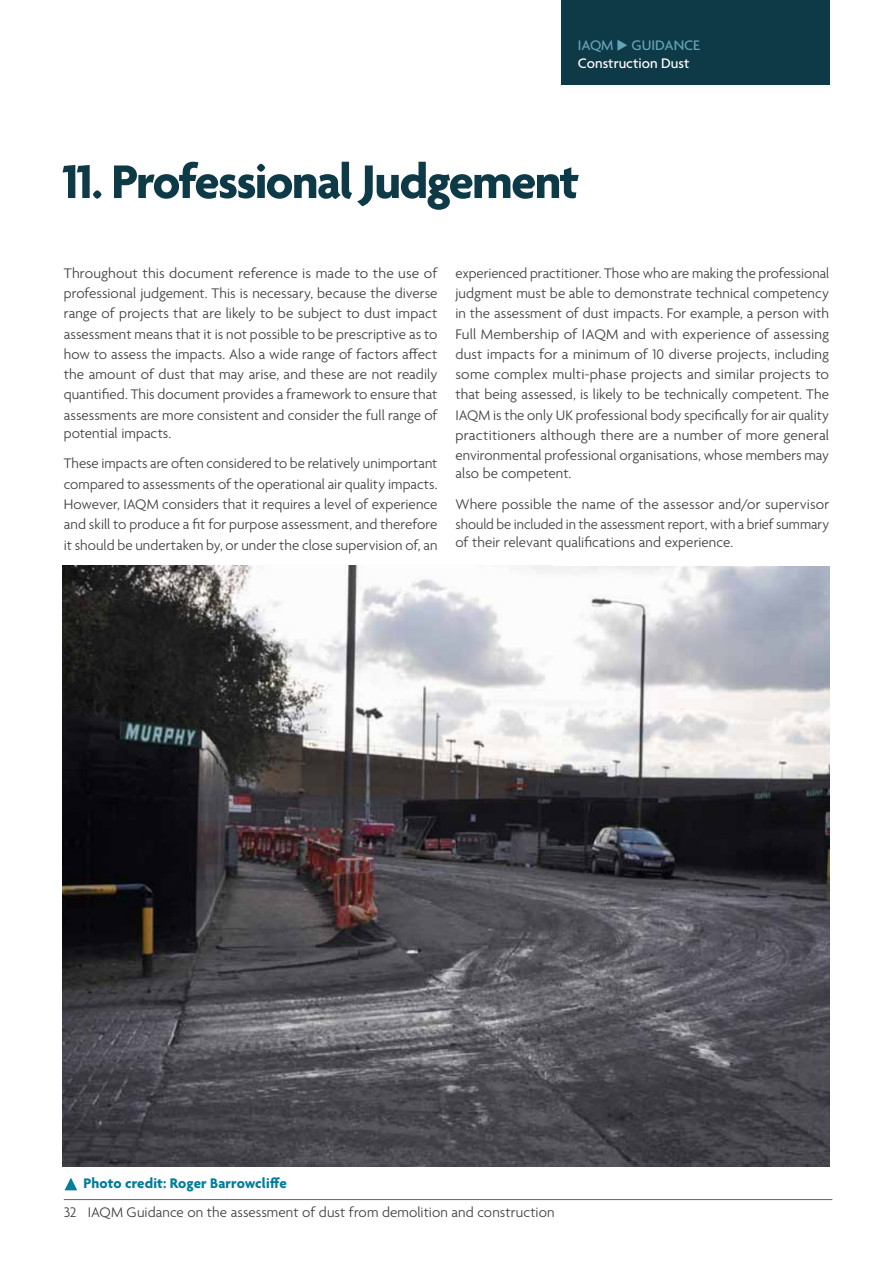
<style>
.page{position:relative;width:893px;height:1263px;background:#fff}
.page>*{position:absolute;margin:0;border:0;box-sizing:border-box;transform-origin:0 0}
.Heading_01_Turq{font:700 51px "Agenda";letter-spacing:-.035em;color:#0e3a48}
._03_RevisedBody_Justified{font:300 15px/18px "Agenda";letter-spacing:.005em;color:#3e3e3f}
.t1{font:500 15px/18px "Agenda";color:#fff}
.Heading_03_Turq{font:700 15px "Agenda";letter-spacing:.005em;color:#007e98}
.s1{color:#66a3b7}
.s2{color:#231f20}
</style>
<div class="page">
<div style="left:561px;top:0;width:269px;height:85px;background:#0e3a48"></div>
<img style="left:62px;top:566px;width:768px;height:600px">
<svg style="left:65px;top:1177px;width:12px;height:13px"></svg>
<hr style="left:64px;top:1199px;width:768px;height:1px;background:#636569">
<p class="t1" style="left:578px;top:37px;width:124px"><span class="s1">IAQM</span> <span class="s1">◆ GUIDANCE<br></span>Construction Dust</p>
<p class="Heading_01_Turq" style="left:62px;top:154px;width:518px">11. Professional Judgement</p>
<p class="_03_RevisedBody_Justified" style="left:64px;top:265px;width:375px">Throughout this document reference is made to the use of</p>
<p class="_03_RevisedBody_Justified" style="left:64px;top:285px;width:375px">professional judgement. This is necessary, because the diverse</p>
<p class="_03_RevisedBody_Justified" style="left:64px;top:306px;width:375px">range of projects that are likely to be subject to dust impact</p>
<p class="_03_RevisedBody_Justified" style="left:64px;top:326px;width:375px">assessment means that it is not possible to be prescriptive as to</p>
<p class="_03_RevisedBody_Justified" style="left:64px;top:346px;width:375px">how to assess the impacts. Also a wide range of factors affect</p>
<p class="_03_RevisedBody_Justified" style="left:64px;top:366px;width:375px">the amount of dust that may arise, and these are not readily</p>
<p class="_03_RevisedBody_Justified" style="left:64px;top:387px;width:375px">quantified. This document provides a framework to ensure that</p>
<p class="_03_RevisedBody_Justified" style="left:64px;top:407px;width:375px">assessments are more consistent and consider the full range of potential impacts.</p>
<p class="_03_RevisedBody_Justified" style="left:64px;top:456px;width:375px">These impacts are often considered to be relatively unimportant</p>
<p class="_03_RevisedBody_Justified" style="left:64px;top:476px;width:375px">compared to assessments of the operational air quality impacts.</p>
<p class="_03_RevisedBody_Justified" style="left:64px;top:496px;width:375px">However, IAQM considers that it requires a level of experience</p>
<p class="_03_RevisedBody_Justified" style="left:64px;top:516px;width:375px">and skill to produce a fit for purpose assessment, and therefore</p>
<p class="_03_RevisedBody_Justified" style="left:64px;top:537px;width:375px">it should be undertaken by, or under the close supervision of, an</p>
<p class="_03_RevisedBody_Justified" style="left:455px;top:265px;width:375px">experienced practitioner. Those who are making the professional</p>
<p class="_03_RevisedBody_Justified" style="left:455px;top:285px;width:375px">judgment must be able to demonstrate technical competency</p>
<p class="_03_RevisedBody_Justified" style="left:455px;top:306px;width:375px">in the assessment of dust impacts. For example, a person with</p>
<p class="_03_RevisedBody_Justified" style="left:455px;top:326px;width:375px">Full Membership of IAQM and with experience of assessing</p>
<p class="_03_RevisedBody_Justified" style="left:455px;top:346px;width:375px">dust impacts for a minimum of 10 diverse projects, including</p>
<p class="_03_RevisedBody_Justified" style="left:455px;top:366px;width:375px">some complex multi-phase projects and similar projects to</p>
<p class="_03_RevisedBody_Justified" style="left:455px;top:387px;width:375px">that being assessed, is likely to be technically competent. The</p>
<p class="_03_RevisedBody_Justified" style="left:455px;top:407px;width:375px">IAQM is the only UK professional body specifically for air quality</p>
<p class="_03_RevisedBody_Justified" style="left:455px;top:427px;width:375px">practitioners although there are a number of more general</p>
<p class="_03_RevisedBody_Justified" style="left:455px;top:447px;width:375px">environmental professional organisations, whose members may also be competent.</p>
<p class="_03_RevisedBody_Justified" style="left:455px;top:496px;width:375px">Where possible the name of the assessor and/or supervisor</p>
<p class="_03_RevisedBody_Justified" style="left:455px;top:516px;width:375px">should be included in the assessment report, with a brief summary of their relevant qualifications and experience.</p>
<p class="Heading_03_Turq" style="left:83px;top:1175px;width:205px">Photo credit: Roger Barrowcliffe</p>
<p class="_03_RevisedBody_Justified" style="left:64px;top:1204px;width:14px">32</p>
<p class="_03_RevisedBody_Justified" style="left:88px;top:1204px;width:468px">IAQM Guidance on the assessment of dust from demolition and construction</p>
<p class="_03_RevisedBody_Justified" style="left:64px;top:1211px;width:496px"><span class="s2">32</span> IAQM Guidance on the assessment of dust from demolition and construction</p>
</div>
